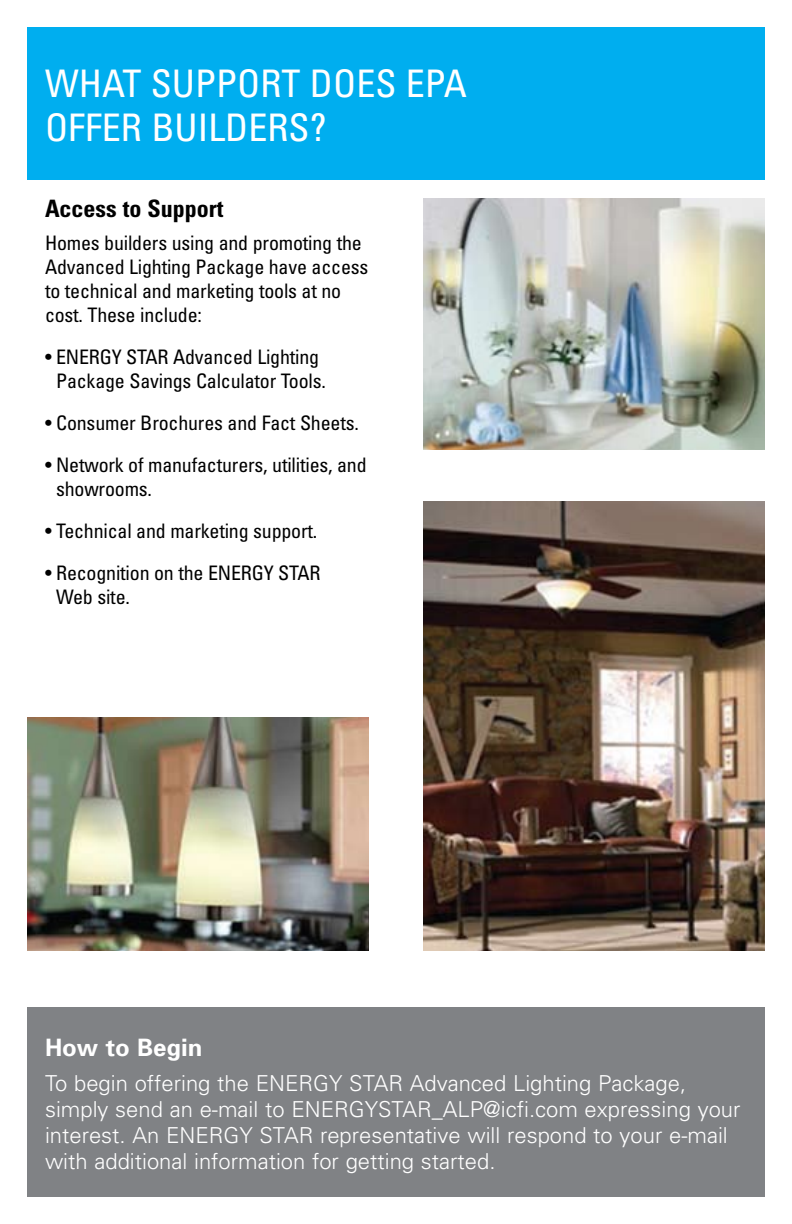
<style>
.page{position:relative;width:792px;height:1224px;background:#fff}
.page>*{position:absolute;margin:0;border:0;box-sizing:border-box;transform-origin:0 0}
.t1{font:condensed 38px/44px "Univers";color:#fff}
.Subhead{font:700 condensed 24px "Univers";color:#000}
.How_to_Begin{font:700 24px "Univers";color:#fff}
.To_begin{font:300 22px/26px "Univers";color:#fff}
.Body{font:condensed 20px/24px "Univers";letter-spacing:-.01em;color:#000}
</style>
<div class="page">
<div style="left:27px;top:27px;width:738px;height:153px;background:#00aeef"></div>
<div style="left:27px;top:1008px;width:738px;height:189px;background:#808285"></div>
<img style="left:27px;top:718px;width:342px;height:233px">
<img style="left:423px;top:198px;width:342px;height:251px">
<img style="left:423px;top:501px;width:342px;height:450px">
<p class="t1" style="left:45px;top:60px;width:128px">what supp</p>
<p class="t1" style="left:45px;top:60px;width:400px;text-indent:192px">ort does epa offer bu ilders?</p>
<p class="Subhead" style="left:45px;top:193px;width:180px">Access to Support</p>
<p class="Body" style="left:45px;top:230px;width:325px">Homes builders using and promoting the Advanced Lighting Package have access to technical and marketing tools at no cost. These include:</p>
<p class="Body" style="left:45px;top:344px;width:282px;text-align:center">• ENERGY STAR Advanced Lighting<br>Package Savings Calculator Tools.</p>
<p class="Body" style="left:45px;top:410px;width:315px">• Consumer Brochures and Fact Sheets.</p>
<p class="Body" style="left:56px;top:452px;width:312px;text-indent:-11px">• Network of manufacturers, utilities, and showrooms.</p>
<p class="Body" style="left:45px;top:518px;width:274px">• Technical and marketing support.</p>
<p class="Body" style="left:56px;top:560px;width:266px;text-indent:-11px">• Recognition on the ENERGY STAR<br>Web site.</p>
<p class="How_to_Begin" style="left:45px;top:1032px;width:159px">How to Begin</p>
<p class="To_begin" style="left:45px;top:1069px;width:697px">To begin offering the ENERGY STAR Advanced Lighting Package, simply send an e-mail to ENERGYSTAR_ALP@icfi.com expressing your interest. An ENERGY STAR representative will respond to your e-mail with additional information for getting started.</p>
</div>
